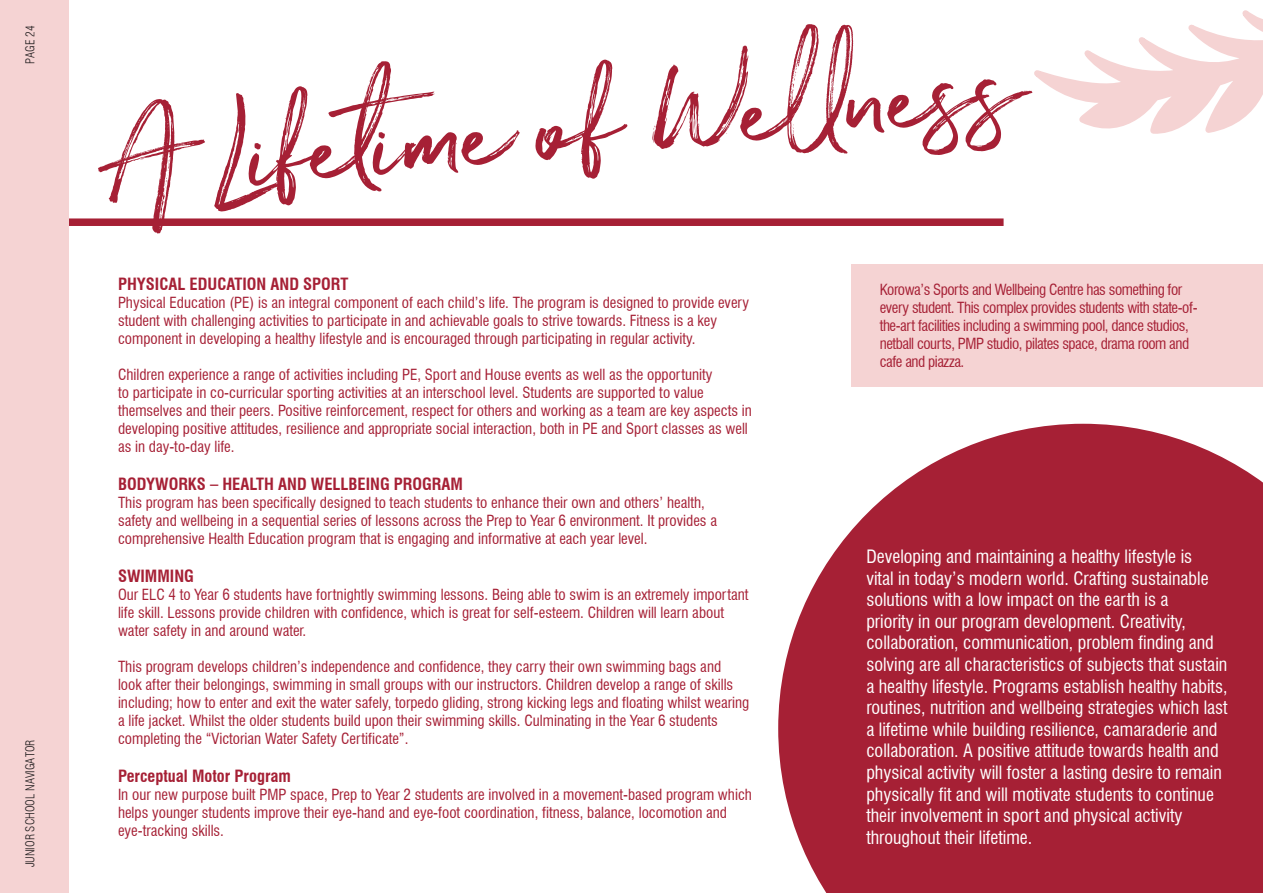
<style>
.page{position:relative;width:1263px;height:893px;background:#fff}
.page>*{position:absolute;margin:0;border:0;box-sizing:border-box;transform-origin:0 0}
.t1{font:240px "The Saturday";color:#a62035}
.Body{font:condensed 18px/21.6px "Swiss 721 BT";color:#fff}
.Body-2{font:700 condensed 16.5px "Swiss 721 BT";color:#a62035}
.Body-3{font:condensed 15px/18px "Swiss 721 BT";color:#a62035}
.Body-4{font:condensed 15px/18px "Swiss 721 BT";letter-spacing:-.03em;color:#a62035}
.t2{font:300 condensed 12px "Swiss 721 BT";color:#231f20}
</style>
<div class="page">
<svg style="left:778px;top:424px;width:485px;height:469px;background:#b0394b"></svg>
<svg style="left:1034px;top:10px;width:229px;height:124px"></svg>
<div style="left:68px;top:218px;width:935px;height:8px;background:#a62035"></div>
<div style="left:0;top:0;width:68px;height:893px;background:#f5d3d3"></div>
<div style="left:851px;top:265px;width:412px;height:122px;background:#f5d3d3"></div>
<p class="t2" style="left:23px;top:64px;width:40px;rotate:-90deg">PAGE 24</p>
<p class="t2" style="left:23px;top:867px;width:129px;rotate:-90deg">JUNIOR SCHOOL NAVIGATOR</p>
<p class="t1" style="left:89px;top:-24px;width:925px;rotate:-5deg">A Lifetime of Well ness</p>
<p class="Body-2" style="left:118px;top:274px;width:232px">PHYSICAL EDUCATION AND SPORT</p>
<p class="Body-3" style="left:118px;top:294px;width:633px">Physical Education (PE) is an integral component of each child’s life. The program is designed to provide every student with challenging activities to participate in and achievable goals to strive towards. Fitness is a key component in developing a healthy lifestyle and is encouraged through participating in regular activity.</p>
<p class="Body-3" style="left:118px;top:366px;width:635px">Children experience a range of activities including PE, Sport and House events as well as the opportunity<br>to participate in co-curricular sporting activities at an interschool level. Students are supported to value themselves and their peers. Positive reinforcement, respect for others and working as a team are key aspects in developing positive attitudes, resilience and appropriate social interaction, both in PE and Sport classes as well as in day-to-day life.</p>
<p class="Body-2" style="left:118px;top:474px;width:346px">BODYWORKS – HEALTH AND WELLBEING PROGRAM</p>
<p class="Body-3" style="left:118px;top:494px;width:600px">This program has been specifically designed to teach students to enhance their own and others’ health, safety and wellbeing in a sequential series of lessons across the Prep to Year 6 environment. It provides a comprehensive Health Education program that is engaging and informative at each year level.</p>
<p class="Body-2" style="left:118px;top:566px;width:77px">SWIMMING</p>
<p class="Body-3" style="left:118px;top:585px;width:632px">Our ELC 4 to Year 6 students have fortnightly swimming lessons. Being able to swim is an extremely important life skill. Lessons provide children with confidence, which is great for self-esteem. Children will learn about water safety in and around water.</p>
<p class="Body-3" style="left:118px;top:657px;width:633px">This program develops children’s independence and confidence, they carry their own swimming bags and<br>look after their belongings, swimming in small groups with our instructors. Children develop a range of skills including; how to enter and exit the water safely, torpedo gliding, strong kicking legs and floating whilst wearing a life jacket. Whilst the older students build upon their swimming skills. Culminating in the Year 6 students completing the “Victorian Water Safety Certificate”.</p>
<p class="Body-2" style="left:118px;top:766px;width:174px">Perceptual Motor Program</p>
<p class="Body-3" style="left:118px;top:785px;width:635px">In our new purpose built PMP space, Prep to Year 2 students are involved in a movement-based program which helps younger students improve their eye-hand and eye-foot coordination, fitness, balance, locomotion and eye-tracking skills.</p>
<p class="Body-4" style="left:880px;top:281px;width:319px">Korowa’s Sports and Wellbeing Centre has something for every student. This complex provides students with state-of&shy;the-art facilities including a swimming pool, dance studios, netball courts, PMP studio, pilates space, drama room and cafe and piazza.</p>
<p class="Body" style="left:866px;top:546px;width:363px">Developing and maintaining a healthy lifestyle is<br>vital in today’s modern world. Crafting sustainable solutions with a low impact on the earth is a<br>priority in our program development. Creativity, collaboration, communication, problem finding and solving are all characteristics of subjects that sustain a healthy lifestyle. Programs establish healthy habits, routines, nutrition and wellbeing strategies which last a lifetime while building resilience, camaraderie and collaboration. A positive attitude towards health and physical activity will foster a lasting desire to remain physically fit and will motivate students to continue their involvement in sport and physical activity throughout their lifetime.</p>
</div>
